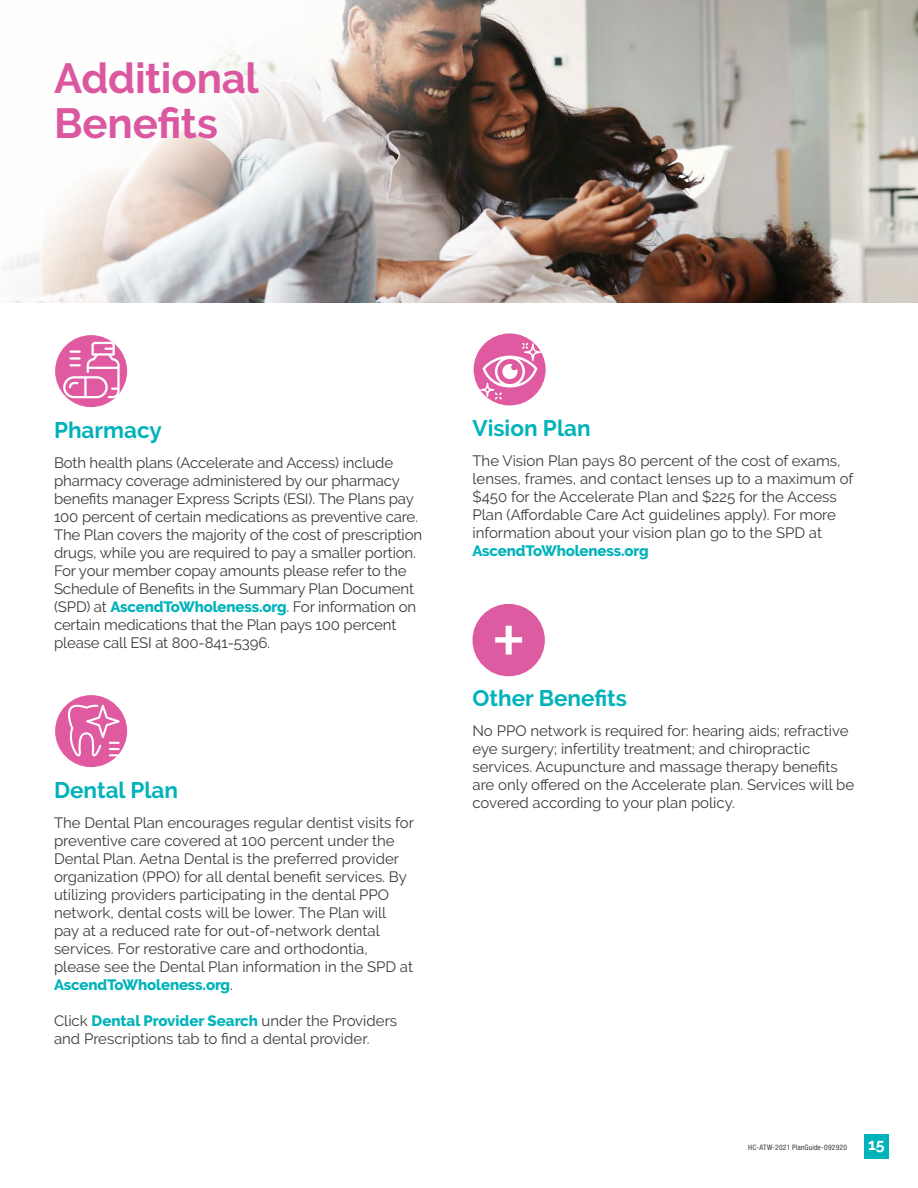
<style>
.page{position:relative;width:918px;height:1188px;background:#fff}
.page>*{position:absolute;margin:0;border:0;box-sizing:border-box;transform-origin:0 0}
.t1{font:700 42px/45px "Raleway";letter-spacing:-.005em;color:#db58a0}
.t2{font:700 22.5px "Raleway";color:#00b3ba}
.t3{font:700 16.05px "Raleway";color:#fff}
.t4{font:15px/18px "Raleway";color:#3e3b39}
.t5{font:800 15px "Raleway";letter-spacing:-.01em;color:#00b3ba}
.t6{font:condensed 7.5px "Helvetica Neue LT Std";letter-spacing:.025em;color:#3e3b39}
.s1{font-weight:800;color:#00b3ba}
</style>
<div class="page">
<img style="left:3px;top:0;width:915px;height:302px">
<div style="left:55px;top:335px;width:72px;height:72px;background:#df5aa1;border-radius:50%"></div>
<svg style="left:63px;top:342px;width:57px;height:56px"></svg>
<div style="left:55px;top:695px;width:72px;height:72px;background:#df5aa1;border-radius:50%"></div>
<svg style="left:65px;top:704px;width:55px;height:53px"></svg>
<div style="left:864px;top:1134px;width:25px;height:25px;background:#00b3ba"></div>
<div style="left:474px;top:333px;width:72px;height:72px;background:#df5aa1;border-radius:50%"></div>
<svg style="left:480px;top:343px;width:62px;height:56px"></svg>
<div style="left:472px;top:604px;width:73px;height:72px;background:#dd5ba1;border-radius:50%"></div>
<svg style="left:495px;top:626px;width:27px;height:29px"></svg>
<h1 class="t1" style="left:54px;top:56px;width:206px">Additional<br>Benefits</h1>
<h2 class="t2" style="left:54px;top:417px;width:109px">Pharmacy</h2>
<p class="t4" style="left:54px;top:454px;width:370px">Both health plans (Accelerate and Access) include pharmacy coverage administered by our pharmacy benefits manager Express Scripts (ESI). The Plans pay 100 percent of certain medications as preventive care.<br>The Plan covers the majority of the cost of prescription drugs, while you are required to pay a smaller portion.<br>For your member copay amounts please refer to the Schedule of Benefits in the Summary Plan Document (SPD) at <span class="s1">AscendToWholeness.org</span>. For information on certain medications that the Plan pays 100 percent please call ESI at 800-841-5396.</p>
<h2 class="t2" style="left:54px;top:777px;width:126px">Dental Plan</h2>
<p class="t4" style="left:54px;top:814px;width:362px">The Dental Plan encourages regular dentist visits for preventive care covered at 100 percent under the Dental Plan. Aetna Dental is the preferred provider organization (PPO) for all dental benefit services. By utilizing providers participating in the dental PPO network, dental costs will be lower. The Plan will pay at a reduced rate for out-of-network dental services. For restorative care and orthodontia, please see the Dental Plan information in the SPD at <span class="s1">AscendToWholeness.org</span>.</p>
<p class="t4" style="left:54px;top:1012px;width:345px">Click <span class="s1">Dental Provider Search</span> under the Providers and Prescriptions tab to find a dental provider.</p>
<h2 class="t2" style="left:472px;top:416px;width:120px">Vision Plan</h2>
<p class="t4" style="left:472px;top:452px;width:383px">The Vision Plan pays 80 percent of the cost of exams, lenses, frames, and contact lenses up to a maximum of $450 for the Accelerate Plan and $225 for the Access Plan (Affordable Care Act guidelines apply). For more information about your vision plan go to the SPD at</p>
<p class="t5" style="left:472px;top:542px;width:178px">AscendToWholeness.org</p>
<h2 class="t2" style="left:472px;top:686px;width:156px">Other Benefits</h2>
<p class="t4" style="left:472px;top:722px;width:383px">No PPO network is required for: hearing aids; refractive eye surgery; infertility treatment; and chiropractic services. Acupuncture and massage therapy benefits are only offered on the Accelerate plan. Services will be covered according to your plan policy.</p>
<p class="t6" style="left:748px;top:1143px;width:100px">HC-ATW-2021 PlanGuide-092920</p>
<p class="t3" style="left:868px;top:1135px;width:18px">15</p>
</div>
